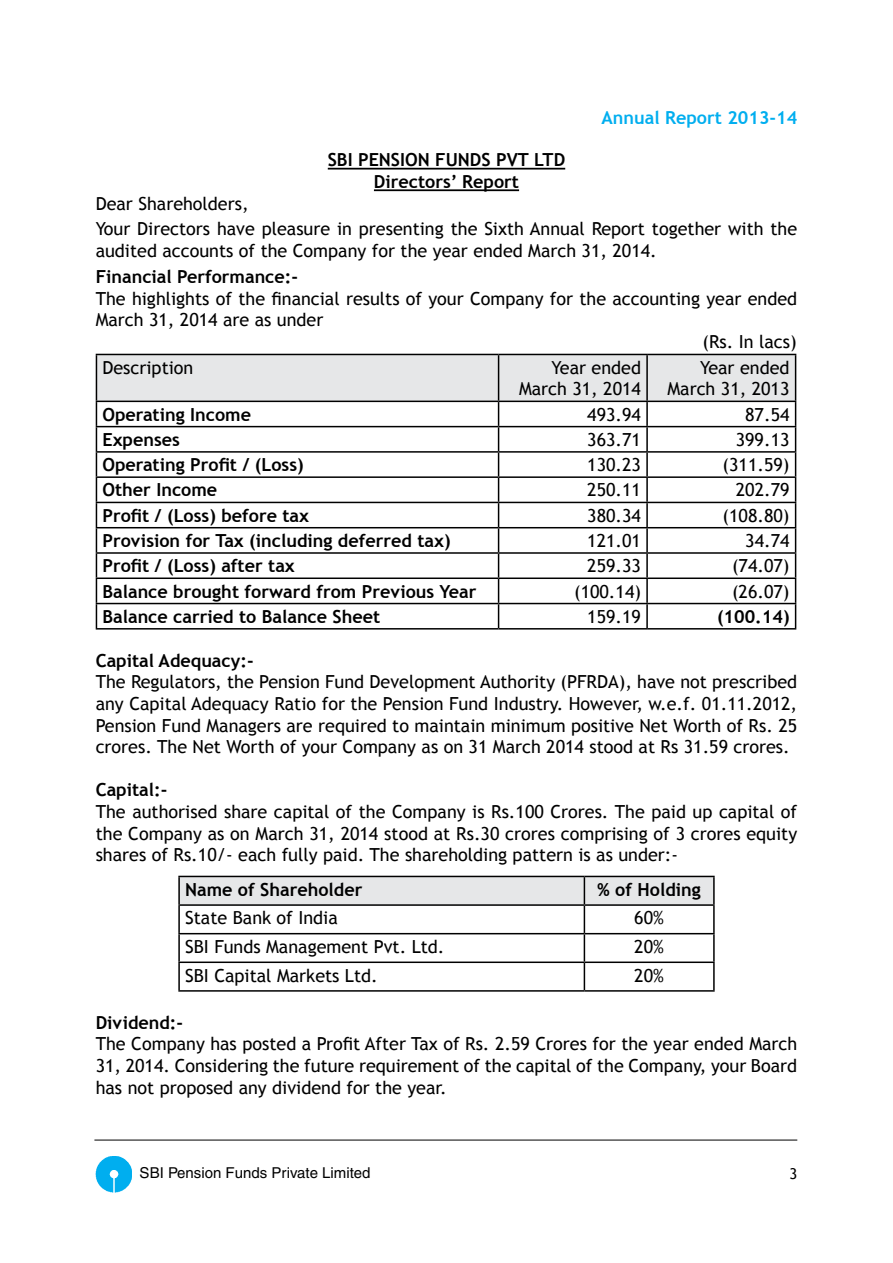
<style>
.page{position:relative;width:893px;height:1263px;background:#fff}
.page>*{position:absolute;margin:0;border:0;box-sizing:border-box;transform-origin:0 0}
.t1{font:18px/21.6px "Trebuchet MS";color:#000;text-align:justify}
.t2{font:700 18px/21.6px "Trebuchet MS";color:#000;text-align:center}
.t3{font:700 18px "Trebuchet MS";color:#00aeef}
.t4{font:15px "Helvetica";color:#000}
.t5{font:15px "Trebuchet MS";color:#000}
</style>
<div class="page">
<hr style="left:94px;top:1140px;width:703px;height:1px;background:#000">
<img style="left:96px;top:1156px;width:36px;height:36px">
<hr style="left:328px;top:168px;width:237px;height:2px;background:#000">
<hr style="left:374px;top:189px;width:145px;height:2px;background:#000">
<svg style="left:96px;top:354px;width:700px;height:274px"></svg>
<hr style="left:96px;top:628px;width:403px;height:1px;background:#000">
<hr style="left:499px;top:628px;width:148px;height:1px;background:#000">
<hr style="left:647px;top:628px;width:149px;height:1px;background:#000">
<hr style="left:178px;top:876px;width:406px;height:1px;background:#000">
<hr style="left:178px;top:877px;width:2px;height:27px;background:#000">
<hr style="left:584px;top:876px;width:131px;height:1px;background:#000">
<hr style="left:713px;top:877px;width:2px;height:27px;background:#000">
<hr style="left:178px;top:904px;width:406px;height:2px;background:#000">
<hr style="left:178px;top:906px;width:2px;height:27px;background:#000">
<hr style="left:584px;top:904px;width:131px;height:2px;background:#000">
<hr style="left:713px;top:906px;width:2px;height:27px;background:#000">
<hr style="left:178px;top:933px;width:406px;height:1px;background:#000">
<hr style="left:178px;top:934px;width:2px;height:27px;background:#000">
<hr style="left:584px;top:933px;width:131px;height:1px;background:#000">
<hr style="left:713px;top:934px;width:2px;height:27px;background:#000">
<hr style="left:178px;top:961px;width:406px;height:2px;background:#000">
<hr style="left:178px;top:963px;width:2px;height:27px;background:#000">
<hr style="left:584px;top:961px;width:131px;height:2px;background:#000">
<svg style="left:179px;top:876px;width:535px;height:114px"></svg>
<hr style="left:713px;top:963px;width:2px;height:27px;background:#000">
<hr style="left:178px;top:990px;width:406px;height:2px;background:#000">
<hr style="left:584px;top:990px;width:131px;height:2px;background:#000">
<p class="t3" style="left:601px;top:106px;width:197px">Annual Report 2013-14</p>
<p class="t2" style="left:328px;top:149px;width:239px">SBI PENSION FUNDS PVT LTD<br>Directors’ Report</p>
<p class="t1" style="left:96px;top:191px;width:703px;line-height:25.8px">Dear Shareholders,<br>Your Directors have pleasure in presenting the Sixth Annual Report together with the</p>
<p class="t1" style="left:96px;top:240px;width:563px">audited accounts of the Company for the year ended March 31, 2014.</p>
<p class="t2" style="left:96px;top:266px;width:204px">Financial Performance:-</p>
<p class="t1" style="left:96px;top:288px;width:703px">The highlights of the financial results of your Company for the accounting year ended</p>
<p class="t1" style="left:96px;top:309px;width:229px">March 31, 2014 are as under</p>
<p class="t1" style="left:702px;top:331px;width:96px">(Rs. In lacs)</p>
<p class="t1" style="left:102px;top:357px;width:92px">Description</p>
<p class="t1" style="left:519px;top:357px;width:124px;text-align:right">Year ended<br>March 31, 2014</p>
<p class="t1" style="left:667px;top:357px;width:124px;text-align:right">Year ended<br>March 31, 2013</p>
<p class="t2" style="left:102px;top:403px;width:150px">Operating Income</p>
<p class="t1" style="left:587px;top:404px;width:55px">493.94</p>
<p class="t1" style="left:745px;top:404px;width:46px">87.54</p>
<p class="t2" style="left:102px;top:429px;width:79px">Expenses</p>
<p class="t1" style="left:587px;top:429px;width:55px">363.71</p>
<p class="t1" style="left:736px;top:429px;width:55px">399.13</p>
<p class="t2" style="left:102px;top:454px;width:203px">Operating Profit / (Loss)</p>
<p class="t1" style="left:587px;top:454px;width:55px">130.23</p>
<p class="t1" style="left:723px;top:454px;width:68px">(311.59)</p>
<p class="t2" style="left:102px;top:479px;width:116px">Other Income</p>
<p class="t1" style="left:587px;top:479px;width:55px">250.11</p>
<p class="t1" style="left:736px;top:479px;width:55px">202.79</p>
<p class="t2" style="left:102px;top:504px;width:208px">Profit / (Loss) before tax</p>
<p class="t1" style="left:587px;top:505px;width:55px">380.34</p>
<p class="t1" style="left:723px;top:505px;width:68px">(108.80)</p>
<p class="t2" style="left:102px;top:530px;width:350px">Provision for Tax (including deferred tax)</p>
<p class="t1" style="left:587px;top:530px;width:55px">121.01</p>
<p class="t1" style="left:745px;top:530px;width:46px">34.74</p>
<p class="t2" style="left:102px;top:555px;width:194px">Profit / (Loss) after tax</p>
<p class="t1" style="left:587px;top:555px;width:55px">259.33</p>
<p class="t1" style="left:732px;top:555px;width:59px">(74.07)</p>
<p class="t2" style="left:102px;top:580px;width:375px">Balance brought forward from Previous Year</p>
<p class="t1" style="left:574px;top:581px;width:68px">(100.14)</p>
<p class="t1" style="left:732px;top:581px;width:59px">(26.07)</p>
<p class="t2" style="left:102px;top:606px;width:279px">Balance carried to Balance Sheet</p>
<p class="t1" style="left:587px;top:606px;width:55px">159.19</p>
<p class="t2" style="left:717px;top:606px;width:74px">(100.14)</p>
<p class="t2" style="left:96px;top:650px;width:159px">Capital Adequacy:-</p>
<p class="t1" style="left:96px;top:671px;width:703px">The Regulators, the Pension Fund Development Authority (PFRDA), have not prescribed any Capital Adequacy Ratio for the Pension Fund Industry. However, w.e.f. 01.11.2012, Pension Fund Managers are required to maintain minimum positive Net Worth of Rs. 25 crores. The Net Worth of your Company as on 31 March 2014 stood at Rs 31.59 crores.</p>
<p class="t2" style="left:96px;top:779px;width:73px">Capital:-</p>
<p class="t1" style="left:96px;top:801px;width:703px">The authorised share capital of the Company is Rs.100 Crores. The paid up capital of the Company as on March 31, 2014 stood at Rs.30 crores comprising of 3 crores equity shares of Rs.10/- each fully paid. The shareholding pattern is as under:-</p>
<p class="t2" style="left:185px;top:878px;width:179px">Name of Shareholder</p>
<p class="t2" style="left:597px;top:878px;width:105px">% of Holding</p>
<p class="t1" style="left:185px;top:907px;width:154px">State Bank of India</p>
<p class="t1" style="left:634px;top:907px;width:31px">60%</p>
<p class="t1" style="left:185px;top:936px;width:261px">SBI Funds Management Pvt. Ltd.</p>
<p class="t1" style="left:634px;top:936px;width:31px">20%</p>
<p class="t1" style="left:185px;top:964px;width:194px">SBI Capital Markets Ltd.</p>
<p class="t1" style="left:634px;top:964px;width:31px">20%</p>
<p class="t2" style="left:96px;top:1012px;width:89px">Dividend:-</p>
<p class="t1" style="left:96px;top:1033px;width:703px">The Company has posted a Profit After Tax of Rs. 2.59 Crores for the year ended March 31, 2014. Considering the future requirement of the capital of the Company, your Board has not proposed any dividend for the year.</p>
<p class="t4" style="left:140px;top:1164px;width:232px">SBI Pension Funds Private Limited</p>
<p class="t5" style="left:789px;top:1165px;width:9px">3</p>
</div>
